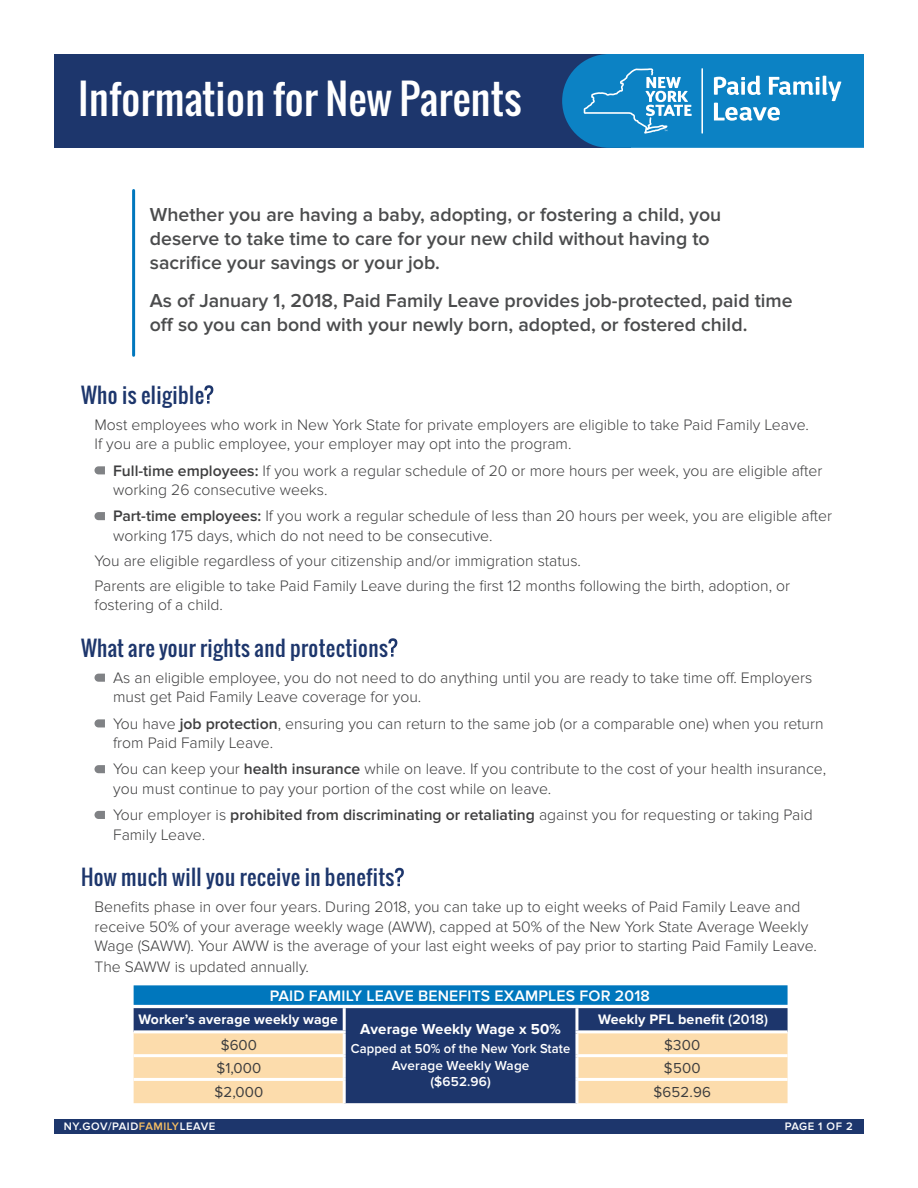
<style>
.page{position:relative;width:918px;height:1188px;background:#fff}
.page>*{position:absolute;margin:0;border:0;box-sizing:border-box;transform-origin:0 0}
.t1{font:40.5px "Oswald";letter-spacing:.01em;color:#fff}
.t2{font:21px "Oswald";letter-spacing:.02em;color:#1d366c}
.t3{font:600 19.5px/24px "Proxima Nova";color:#4b4c4d}
.t4{font:300 15.75px/19.5px "Proxima Nova";color:#3e3e3f}
.t5{font:600 15.75px "Proxima Nova";letter-spacing:.01em;color:#fff}
.t6{font:15px "Proxima Nova";letter-spacing:.01em;color:#3e3e3f}
.t7{font:700 15px "Proxima Nova";letter-spacing:.01em;color:#fff}
.t8{font:700 14.25px "Proxima Nova";letter-spacing:.01em;color:#fff}
.t9{font:600 13.5px/16.5px "Proxima Nova";letter-spacing:.005em;color:#fff;text-align:center;scale:.96 1}
.t10{font:600 11.25px "Proxima Nova";letter-spacing:.05em;color:#fff}
.s1{font-weight:600}
.s2{color:#f9c063}
</style>
<div class="page">
<svg style="left:204px;top:385px;width:9px;height:19px"></svg>
<svg style="left:94px;top:466px;width:11px;height:8px"></svg>
<svg style="left:94px;top:512px;width:11px;height:8px"></svg>
<svg style="left:388px;top:638px;width:9px;height:19px"></svg>
<svg style="left:94px;top:674px;width:11px;height:8px"></svg>
<svg style="left:94px;top:719px;width:11px;height:8px"></svg>
<svg style="left:94px;top:765px;width:11px;height:8px"></svg>
<svg style="left:94px;top:811px;width:11px;height:8px"></svg>
<svg style="left:395px;top:868px;width:9px;height:18px"></svg>
<div style="left:54px;top:1119px;width:810px;height:15px;background:#1d366c"></div>
<hr style="left:132px;top:190px;width:3px;height:165px;background:#0077bd">
<div style="left:134px;top:985px;width:654px;height:20px;background:#0077bd"></div>
<div style="left:134px;top:1008px;width:654px;height:24px;background:#1d366c"></div>
<svg style="left:134px;top:1032px;width:654px;height:71px;background:#a79d94"></svg>
<hr style="left:343px;top:1008px;width:3px;height:22px;background:#fff">
<hr style="left:575px;top:1008px;width:3px;height:22px;background:#fff">
<hr style="left:134px;top:1030px;width:212px;height:3px;background:#fff">
<hr style="left:575px;top:1030px;width:213px;height:3px;background:#fff">
<hr style="left:343px;top:1033px;width:3px;height:21px;background:#fff">
<hr style="left:575px;top:1033px;width:3px;height:21px;background:#fff">
<hr style="left:134px;top:1054px;width:212px;height:3px;background:#fff">
<hr style="left:343px;top:1057px;width:3px;height:21px;background:#fff">
<hr style="left:575px;top:1054px;width:213px;height:3px;background:#fff">
<hr style="left:575px;top:1057px;width:3px;height:21px;background:#fff">
<hr style="left:134px;top:1078px;width:212px;height:3px;background:#fff">
<hr style="left:343px;top:1081px;width:3px;height:22px;background:#fff">
<hr style="left:575px;top:1078px;width:213px;height:3px;background:#fff">
<hr style="left:575px;top:1081px;width:3px;height:22px;background:#fff">
<div style="left:54px;top:54px;width:577px;height:94px;background:#1d366c"></div>
<svg style="left:562px;top:54px;width:302px;height:94px;background:#238bc6"></svg>
<hr style="left:701px;top:68px;width:2px;height:66px;background:#fff">
<h1 class="t1" style="left:78px;top:68px;width:445px">Information for New Parents</h1>
<p class="t3" style="left:150px;top:203px;width:573px">Whether you are having a baby, adopting, or fostering a child, you deserve to take time to care for your new child without having to sacrifice your savings or your job.</p>
<p class="t3" style="left:150px;top:288px;width:644px">As of January 1, 2018, Paid Family Leave provides job-protected, paid time off so you can bond with your newly born, adopted, or fostered child.</p>
<h2 class="t2" style="left:81px;top:379px;width:125px">Who is eligible</h2>
<p class="t4" style="left:94px;top:415px;width:716px">Most employees who work in New York State for private employers are eligible to take Paid Family Leave.<br>If you are a public employee, your employer may opt into the program.</p>
<p class="t4" style="left:113px;top:461px;width:711px"><span class="s1">Full-time employees:</span> If you work a regular schedule of 20 or more hours per week, you are eligible after working 26 consecutive weeks.</p>
<p class="t4" style="left:113px;top:507px;width:721px"><span class="s1">Part-time employees:</span> If you work a regular schedule of less than 20 hours per week, you are eligible after working 175 days, which do not need to be consecutive.</p>
<p class="t4" style="left:94px;top:548px;width:697px;line-height:24.9px">You are eligible regardless of your citizenship and/or immigration status.<br>Parents are eligible to take Paid Family Leave during the first 12 months following the birth, adoption, or</p>
<p class="t4" style="left:94px;top:595px;width:130px">fostering of a child.</p>
<h2 class="t2" style="left:81px;top:632px;width:308px">What are your rights and protections</h2>
<p class="t4" style="left:113px;top:668px;width:701px">As an eligible employee, you do not need to do anything until you are ready to take time off. Employers must get Paid Family Leave coverage for you.</p>
<p class="t4" style="left:113px;top:714px;width:712px">You have <span class="s1">job protection</span>, ensuring you can return to the same job (or a comparable one) when you return from Paid Family Leave.</p>
<p class="t4" style="left:113px;top:760px;width:714px">You can keep your <span class="s1">health insurance</span> while on leave. If you contribute to the cost of your health insurance, you must continue to pay your portion of the cost while on leave.</p>
<p class="t4" style="left:113px;top:805px;width:701px">Your employer is <span class="s1">prohibited from discriminating or retaliating</span> against you for requesting or taking Paid<br>Family Leave.</p>
<h2 class="t2" style="left:81px;top:861px;width:315px">How much will you receive in benefits</h2>
<p class="t4" style="left:94px;top:898px;width:724px">Benefits phase in over four years. During 2018, you can take up to eight weeks of Paid Family Leave and receive 50% of your average weekly wage (AWW), capped at 50% of the New York State Average Weekly<br>Wage (SAWW). Your AWW is the average of your last eight weeks of pay prior to starting Paid Family Leave.</p>
<p class="t4" style="left:94px;top:958px;width:216px">The SAWW is updated annually.</p>
<p class="t5" style="left:270px;top:986px;width:381px">PAID FAMILY LEAVE BENEFITS EXAMPLES FOR 2018</p>
<p class="t8" style="left:139px;top:1011px;width:201px">Worker’s average weekly wage</p>
<p class="t7" style="left:360px;top:1021px;width:202px">Average Weekly Wage x 50%</p>
<p class="t9" style="left:351px;top:1041px;width:230px">Capped at 50% of the New York State<br>Average Weekly Wage<br>($652.96)</p>
<p class="t8" style="left:598px;top:1011px;width:171px">Weekly PFL benefit <span class="s1">(2018)</span></p>
<p class="t6" style="left:221px;top:1036px;width:38px">$600</p>
<p class="t6" style="left:664px;top:1036px;width:38px">$300</p>
<p class="t6" style="left:216px;top:1060px;width:46px">$1,000</p>
<p class="t6" style="left:664px;top:1060px;width:38px">$500</p>
<p class="t6" style="left:215px;top:1084px;width:50px">$2,000</p>
<p class="t6" style="left:653px;top:1084px;width:59px">$652.96</p>
<p class="t10" style="left:64px;top:1120px;width:153px">NY.GOV/PAID<span class="s2">FAMILY</span>LEAVE</p>
<p class="t10" style="left:785px;top:1120px;width:69px">PAGE 1 OF 2</p>
</div>
